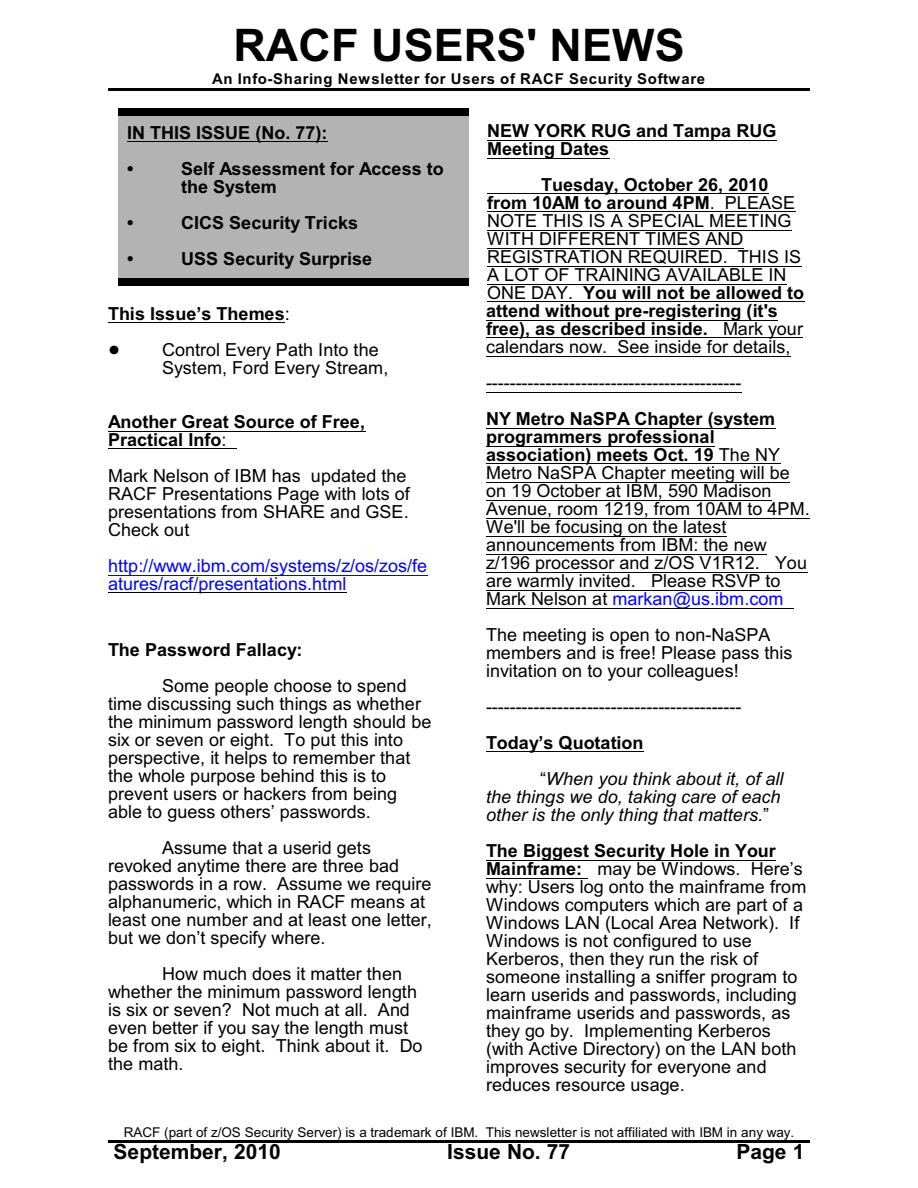
<style>
.page{position:relative;width:918px;height:1188px;background:#fff}
.page>*{position:absolute;margin:0;border:0;box-sizing:border-box;transform-origin:0 0}
.t1{font:700 44.85px "Arial";color:#000}
.t2{font:700 21px "Arial";letter-spacing:.005em;color:#000}
.t3{font:18px/18px "Arial";letter-spacing:.005em;color:#000}
.t4{font:700 18px/18px "Arial";color:#000}
.t5{font:italic 18px/36px "Arial";color:#000}
.t6{font:18px/18px "Arial";letter-spacing:.005em;color:#00f}
.t7{font:700 15px "Arial";letter-spacing:.045em;color:#000}
.t8{font:13.5px "Arial";letter-spacing:-.005em;color:#000}
.s1{font-weight:700}
.s2{font-weight:400}
.s3{color:#00f}
.s4{font-weight:700;font-style:normal}
.s5{font-style:normal}
</style>
<div class="page">
<hr style="left:108px;top:88px;width:702px;height:3px;background:#000">
<hr style="left:108px;top:1140px;width:702px;height:3px;background:#000">
<hr style="left:108px;top:323px;width:177px;height:1px;background:#000">
<hr style="left:108px;top:431px;width:257px;height:1px;background:#000">
<hr style="left:108px;top:449px;width:129px;height:1px;background:#000">
<hr style="left:108px;top:575px;width:320px;height:1px;background:#00f">
<hr style="left:108px;top:593px;width:238px;height:1px;background:#000">
<hr style="left:487px;top:140px;width:289px;height:1px;background:#000">
<hr style="left:487px;top:158px;width:122px;height:1px;background:#000">
<hr style="left:487px;top:193px;width:282px;height:1px;background:#000">
<hr style="left:487px;top:211px;width:308px;height:1px;background:#000">
<hr style="left:487px;top:230px;width:304px;height:1px;background:#000">
<hr style="left:487px;top:248px;width:257px;height:1px;background:#000">
<hr style="left:487px;top:266px;width:314px;height:1px;background:#000">
<hr style="left:487px;top:284px;width:299px;height:1px;background:#000">
<hr style="left:487px;top:301px;width:317px;height:1px;background:#000">
<hr style="left:486px;top:320px;width:292px;height:1px;background:#000">
<hr style="left:486px;top:337px;width:317px;height:1px;background:#000">
<hr style="left:486px;top:356px;width:304px;height:1px;background:#000">
<hr style="left:486px;top:392px;width:255px;height:1px;background:#000">
<hr style="left:486px;top:428px;width:289px;height:1px;background:#000">
<hr style="left:486px;top:446px;width:229px;height:1px;background:#000">
<hr style="left:486px;top:463px;width:294px;height:1px;background:#000">
<hr style="left:486px;top:482px;width:304px;height:1px;background:#000">
<hr style="left:486px;top:500px;width:285px;height:1px;background:#000">
<hr style="left:486px;top:518px;width:324px;height:1px;background:#000">
<hr style="left:486px;top:536px;width:240px;height:1px;background:#000">
<hr style="left:486px;top:554px;width:281px;height:1px;background:#000">
<hr style="left:486px;top:572px;width:321px;height:1px;background:#000">
<hr style="left:486px;top:590px;width:295px;height:1px;background:#000">
<hr style="left:486px;top:608px;width:126px;height:1px;background:#000">
<hr style="left:612px;top:608px;width:172px;height:1px;background:#000">
<hr style="left:486px;top:751px;width:158px;height:1px;background:#000">
<hr style="left:486px;top:860px;width:290px;height:1px;background:#000">
<hr style="left:486px;top:878px;width:101px;height:1px;background:#000">
<div style="left:118px;top:109px;width:351px;height:176px;background:#b3b3b3"></div>
<hr style="left:127px;top:141px;width:201px;height:1px;background:#000">
<div style="left:118px;top:109px;width:351px;height:7px;background:#000"></div>
<div style="left:118px;top:278px;width:351px;height:7px;background:#000"></div>
<h1 class="t1" style="left:233px;top:28px;width:453px">RACF USERS' NEWS</h1>
<p class="t7" style="left:212px;top:73px;width:494px">An Info-Sharing Newsletter for Users of RACF Security Software</p>
<p class="t4" style="left:127px;top:116px;width:202px;line-height:36px">IN THIS ISSUE (No. 77): •</p>
<p class="t4" style="left:181px;top:161px;width:264px">Self Assessment for Access to the System</p>
<p class="t4" style="left:127px;top:215px;width:8px">•</p>
<p class="t4" style="left:181px;top:215px;width:179px">CICS Security Tricks</p>
<p class="t4" style="left:127px;top:251px;width:8px">•</p>
<p class="t4" style="left:181px;top:251px;width:193px">USS Security Surprise</p>
<p class="t3" style="left:162px;top:298px;width:218px;line-height:36px;text-indent:-54px"><span class="s1">This Issue’s Themes</span>:<br>Control Every Path Into the</p>
<p class="t3" style="left:162px;top:361px;width:228px">System, Ford Every Stream,</p>
<p class="t4" style="left:108px;top:415px;width:259px">Another Great Source of Free,<br>Practical Info<span class="s2">:</span></p>
<p class="t3" style="left:108px;top:469px;width:303px">Mark Nelson of IBM has updated the<br>RACF Presentations Page with lots of presentations from SHARE and GSE.<br>Check out</p>
<p class="t6" style="left:108px;top:559px;width:321px">http://www.ibm.com/systems/z/os/zos/fe atures/racf/presentations.html</p>
<p class="t4" style="left:108px;top:642px;width:196px">The Password Fallacy:</p>
<p class="t3" style="left:108px;top:678px;width:325px;text-indent:54px">Some people choose to spend time discussing such things as whether the minimum password length should be six or seven or eight. To put this into perspective, it helps to remember that the whole purpose behind this is to prevent users or hackers from being able to guess others’ passwords.</p>
<p class="t3" style="left:108px;top:840px;width:325px;text-indent:54px">Assume that a userid gets revoked anytime there are three bad passwords in a row. Assume we require alphanumeric, which in RACF means at least one number and at least one letter, but we don’t specify where.</p>
<p class="t3" style="left:108px;top:966px;width:316px;text-indent:54px">How much does it matter then whether the minimum password length is six or seven? Not much at all. And even better if you say the length must be from six to eight. Think about it. Do the math.</p>
<p class="t4" style="left:487px;top:123px;width:291px">NEW YORK RUG and Tampa RUG<br>Meeting Dates</p>
<p class="t3" style="left:486px;top:177px;width:320px;text-indent:55px"><span class="s1">Tuesday, October 26, 2010 from 10AM to around 4PM</span>. PLEASE<br>NOTE THIS IS A SPECIAL MEETING<br>WITH DIFFERENT TIMES AND<br>REGISTRATION REQUIRED. THIS IS<br>A LOT OF TRAINING AVAILABLE IN<br>ONE DAY. <span class="s1">You will not be allowed to attend without pre-registering (it's free), as described inside.</span> Mark your calendars now. See inside for details,</p>
<p class="t3" style="left:486px;top:375px;width:257px">-------------------------------------------</p>
<p class="t3" style="left:486px;top:411px;width:325px"><span class="s1">NY Metro NaSPA Chapter (system programmers professional association) meets Oct. 19</span> The NY<br>Metro NaSPA Chapter meeting will be on 19 October at IBM, 590 Madison<br>Avenue, room 1219, from 10AM to 4PM.<br>We'll be focusing on the latest announcements from IBM: the new z/196 processor and z/OS V1R12. You are warmly invited. Please RSVP to<br>Mark Nelson at <span class="s3">markan@us.ibm.com</span></p>
<p class="t3" style="left:486px;top:627px;width:308px">The meeting is open to non-NaSPA members and is free! Please pass this invitation on to your colleagues!</p>
<p class="t3" style="left:486px;top:699px;width:257px">-------------------------------------------</p>
<p class="t5" style="left:540px;top:726px;width:245px;text-indent:-54px"><span class="s4">Today’s Quotation<br></span><span class="s5">“</span>When you think about it, of all</p>
<p class="t5" style="left:486px;top:789px;width:296px;line-height:18px">the things we do, taking care of each other is the only thing that matters.<span class="s5">”</span></p>
<p class="t3" style="left:486px;top:843px;width:322px"><span class="s1">The Biggest Security Hole in Your Mainframe:</span> may be Windows. Here’s why: Users log onto the mainframe from Windows computers which are part of a Windows LAN (Local Area Network). If Windows is not configured to use Kerberos, then they run the risk of someone installing a sniffer program to learn userids and passwords, including mainframe userids and passwords, as they go by. Implementing Kerberos (with Active Directory) on the LAN both improves security for everyone and reduces resource usage.</p>
<p class="t8" style="left:124px;top:1127px;width:672px">RACF (part of z/OS Security Server) is a trademark of IBM. This newsletter is not affiliated with IBM in any way.</p>
<p class="t2" style="left:114px;top:1144px;width:169px">September, 2010</p>
<p class="t2" style="left:447px;top:1144px;width:124px">Issue No. 77</p>
<p class="t2" style="left:736px;top:1144px;width:69px">Page 1</p>
</div>
